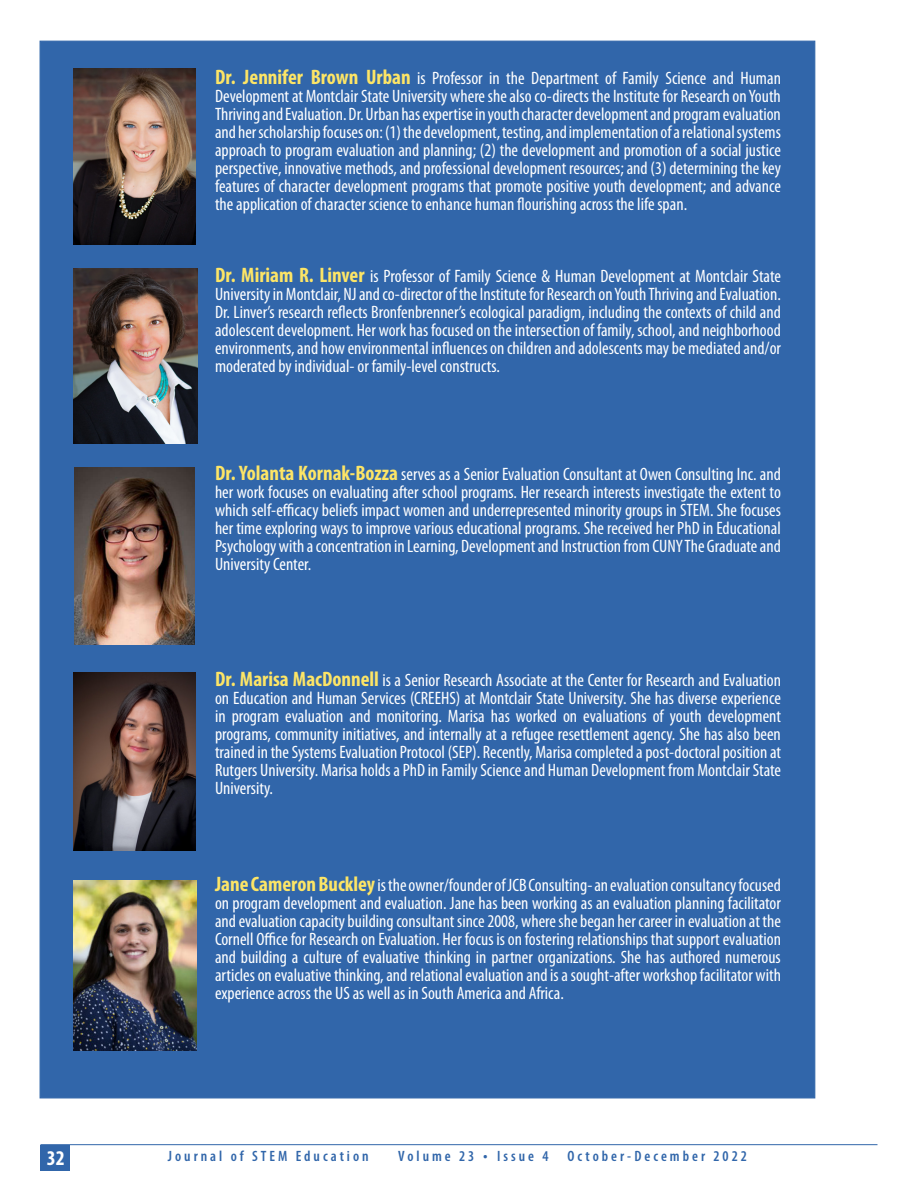
<style>
.page{position:relative;width:918px;height:1188px;background:#fff}
.page>*{position:absolute;margin:0;border:0;box-sizing:border-box;transform-origin:0 0}
.t1{font:700 condensed 21px "Myriad Pro";color:#fff}
.t2{font:condensed 18px/18px "Myriad Pro";color:#fff;text-align:justify}
.t3{font:600 condensed 15px "Myriad Pro";letter-spacing:.2em;color:#3166aa}
.s1{font-weight:700;font-size:21px;color:#fde566}
.s2{font-size:16.5px}
</style>
<div class="page">
<hr style="left:40px;top:1144px;width:838px;height:1px;background:#3166aa">
<div style="left:40px;top:1145px;width:30px;height:26px;background:#3166aa"></div>
<div style="left:40px;top:41px;width:775px;height:1057px;background:#3166aa"></div>
<img style="left:73px;top:880px;width:123px;height:170px">
<img style="left:73px;top:69px;width:122px;height:176px">
<img style="left:74px;top:672px;width:122px;height:179px">
<img style="left:73px;top:268px;width:124px;height:176px">
<img style="left:74px;top:467px;width:121px;height:178px">
<p class="t2" style="left:215px;top:69px;width:567px"><span class="s1">Dr. Jennifer Brown Urban</span> is Professor in the Department of Family Science and Human Development at Montclair State University where she also co-directs the Institute for Research on Youth Thriving and Evaluation. Dr. Urban has expertise in youth character development and program evaluation and her scholarship focuses on: (1) the development, testing, and implementation of a relational systems approach to program evaluation and planning; (2) the development and promotion of a social justice perspective, innovative methods, and professional development resources; and (3) determining the key features of character development programs that promote positive youth development; and advance the application of character science to enhance human flourishing across the life span.</p>
<p class="t2" style="left:215px;top:267px;width:568px"><span class="s1">Dr. Miriam R. Linver</span> is Professor of Family Science &amp; Human Development at Montclair State University in Montclair, NJ and co-director of the Institute for Research on Youth Thriving and Evaluation.<br>Dr. Linver’s research reflects Bronfenbrenner’s ecological paradigm, including the contexts of child and adolescent development. Her work has focused on the intersection of family, school, and neighborhood environments, and how environmental influences on children and adolescents may be mediated and/or moderated by individual- or family-level constructs.</p>
<p class="t2" style="left:215px;top:465px;width:567px"><span class="s1">Dr. Yolanta Kornak-Bozza</span> serves as a Senior Evaluation Consultant at Owen Consulting Inc. and her work focuses on evaluating after school programs. Her research interests investigate the extent to which self-efficacy beliefs impact women and underrepresented minority groups in STEM. She focuses her time exploring ways to improve various educational programs. She received her PhD in Educational Psychology with a concentration in Learning, Development and Instruction from CUNY The Graduate and University Center.</p>
<p class="t2" style="left:215px;top:671px;width:568px"><span class="s1">Dr. Marisa MacDonnell</span> is a Senior Research Associate at the Center for Research and Evaluation on Education and Human Services (CREEHS) at Montclair State University. She has diverse experience in program evaluation and monitoring. Marisa has worked on evaluations of youth development programs, community initiatives, and internally at a refugee resettlement agency. She has also been trained in the Systems Evaluation Protocol (SEP). Recently, Marisa completed a post-doctoral position at Rutgers University. Marisa holds a PhD in Family Science and Human Development from Montclair State University.</p>
<p class="t2" style="left:215px;top:876px;width:567px"><span class="s1">Jane Cameron Buckley</span> is the owner/founder of JCB Consulting- an evaluation consultancy focused on program development and evaluation. Jane has been working as an evaluation planning facilitator and evaluation capacity building consultant since 2008, where she began her career in evaluation at the Cornell Office for Research on Evaluation. Her focus is on fostering relationships that support evaluation and building a culture of evaluative thinking in partner organizations. She has authored numerous articles on evaluative thinking, and relational evaluation and is a sought-after workshop facilitator with experience across the US as well as in South America and Africa.</p>
<p class="t1" style="left:47px;top:1145px;width:19px">32</p>
<p class="t3" style="left:168px;top:1147px;width:202px">Journal of STEM Education</p>
<p class="t3" style="left:398px;top:1147px;width:152px">Volume 23 <span class="s2">•</span> Issue 4</p>
<p class="t3" style="left:568px;top:1147px;width:181px">October-December 2022</p>
</div>
